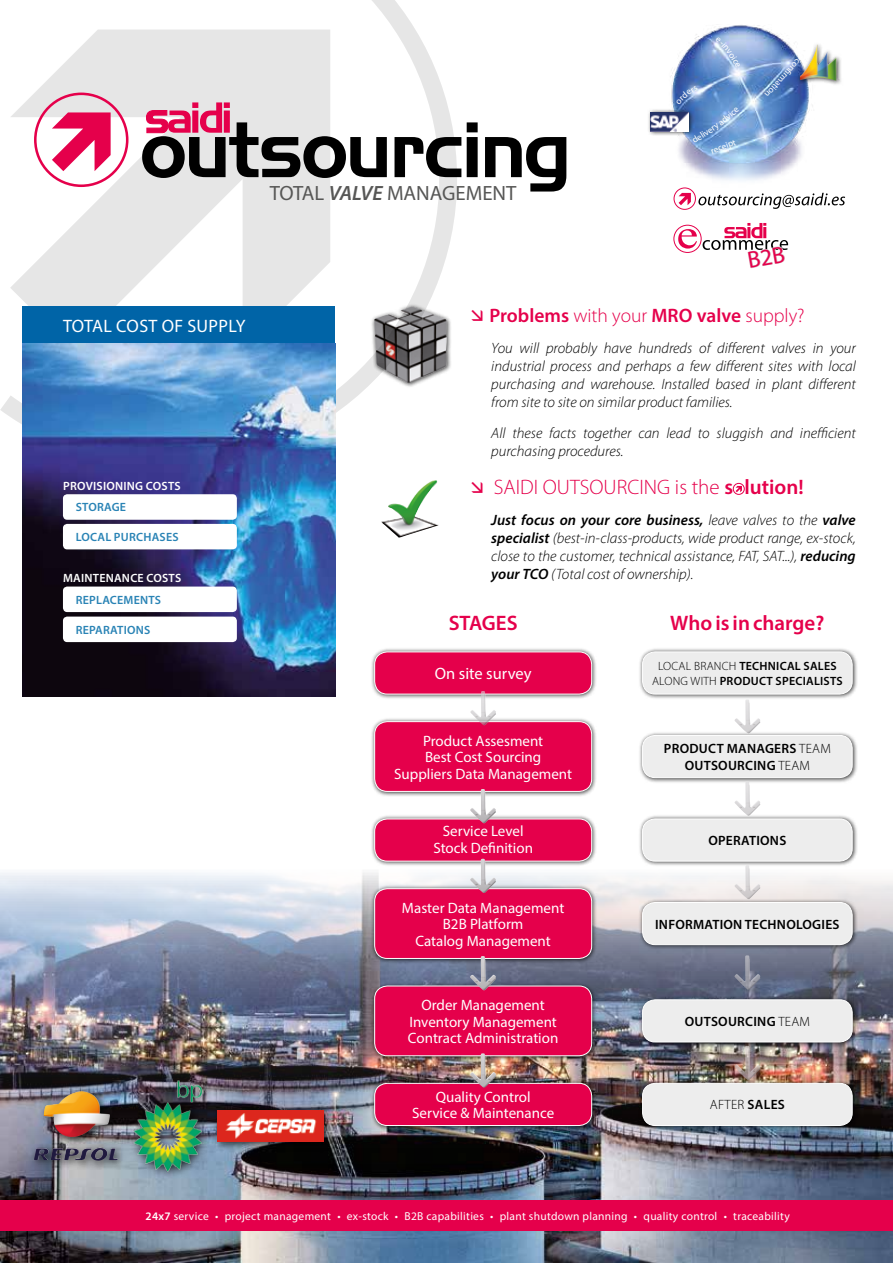
<style>
.page{position:relative;width:893px;height:1263px;background:#fff}
.page>*{position:absolute;margin:0;border:0;box-sizing:border-box;transform-origin:0 0}
.t1{font:300 21px "Myriad Pro";color:#e5004b}
.t2{font:600 21px "Myriad Pro";color:#e5004b}
.t3{font:20.7px "Myriad Pro";color:#575756}
.t4{font:600 19.5px "Myriad Pro";color:#e5004b}
.t5{font:18px "Myriad Pro";letter-spacing:.02em;color:#fff}
.t6{font:16.5px "Myriad Pro";color:#fff}
.t7{font:italic 300 15px/18px "Myriad Pro";color:#000;text-align:justify}
.t8{font:15px/16.5px "Myriad Pro";color:#fff;text-align:center}
.t9{font:600 13.5px/16.2px "Myriad Pro";letter-spacing:.02em;color:#000;text-align:center}
.t10{font:300 13.5px "Myriad Pro";letter-spacing:.02em;color:#000}
.t11{font:600 12px/14.4px "Myriad Pro";letter-spacing:.02em;color:#000;text-align:center}
.t12{font:600 12px "Myriad Pro";letter-spacing:.02em;color:#2983b5}
.t13{font:600 12px "Myriad Pro";letter-spacing:.02em;color:#fff}
.t14{font:11.55px "Myriad Pro";letter-spacing:.025em;color:#fff}
.t15{font:9px "Myriad Pro";color:#fff}
.s1{font-weight:600;font-style:italic}
.s2{font-weight:300}
.s3{font-weight:600}
</style>
<div class="page">
<img style="left:0;top:872px;width:893px;height:391px">
<div style="left:733px;top:483px;width:11px;height:12px;border:1px solid #e5004b;border-radius:50%"></div>
<svg style="left:736px;top:486px;width:6px;height:6px"></svg>
<img style="left:381px;top:480px;width:58px;height:58px">
<div style="left:0;top:1201px;width:893px;height:30px;background:#e5004b"></div>
<svg style="left:0;top:0;width:457px;height:467px"></svg>
<svg style="left:330px;top:102px;width:236px;height:90px"></svg>
<img style="left:670px;top:25px;width:143px;height:163px">
<div style="left:797px;top:41px;width:48px;height:45px;background:#000;opacity:.75"></div>
<img style="left:800px;top:45px;width:39px;height:36px">
<div style="left:647px;top:108px;width:47px;height:28px;background:#000;opacity:.75"></div>
<img style="left:651px;top:112px;width:25px;height:19px">
<div style="left:674px;top:225px;width:27px;height:28px;border:1px solid #e5004b;border-radius:50%"></div>
<svg style="left:678px;top:229px;width:19px;height:20px"></svg>
<svg style="left:698px;top:193px;width:147px;height:16px"></svg>
<div style="left:674px;top:188px;width:22px;height:22px;border:1px solid #e5004b;border-radius:50%"></div>
<svg style="left:679px;top:193px;width:12px;height:12px"></svg>
<div style="left:370px;top:717px;width:228px;height:80px;background:#000;opacity:.75"></div>
<div style="left:375px;top:722px;width:217px;height:69px;background:#e5004b;border-radius:13px"></div>
<div style="left:374px;top:721px;width:218px;height:71px;border:1px solid #fff;border-radius:13px"></div>
<div style="left:370px;top:884px;width:228px;height:80px;background:#000;opacity:.75"></div>
<div style="left:375px;top:889px;width:217px;height:69px;background:#e5004b;border-radius:13px"></div>
<div style="left:374px;top:888px;width:218px;height:71px;border:1px solid #fff;border-radius:13px"></div>
<div style="left:370px;top:982px;width:228px;height:80px;background:#000;opacity:.75"></div>
<div style="left:375px;top:986px;width:217px;height:70px;background:#e5004b;border-radius:13px"></div>
<div style="left:374px;top:985px;width:218px;height:71px;border:1px solid #fff;border-radius:13px"></div>
<div style="left:370px;top:815px;width:228px;height:52px;background:#000;opacity:.75"></div>
<div style="left:375px;top:819px;width:217px;height:42px;background:#e5004b;border-radius:13px"></div>
<div style="left:374px;top:818px;width:218px;height:43px;border:1px solid #fff;border-radius:13px"></div>
<div style="left:370px;top:1079px;width:228px;height:52px;background:#000;opacity:.75"></div>
<div style="left:375px;top:1083px;width:217px;height:42px;background:#e5004b;border-radius:13px"></div>
<div style="left:374px;top:1083px;width:218px;height:43px;border:1px solid #fff;border-radius:13px"></div>
<div style="left:370px;top:648px;width:228px;height:52px;background:#000;opacity:.75"></div>
<div style="left:375px;top:652px;width:217px;height:42px;background:#e5004b;border-radius:13px"></div>
<div style="left:374px;top:651px;width:218px;height:43px;border:1px solid #fff;border-radius:13px"></div>
<img style="left:470px;top:691px;width:26px;height:34px">
<img style="left:470px;top:790px;width:24px;height:33px">
<img style="left:470px;top:859px;width:26px;height:34px">
<img style="left:470px;top:957px;width:26px;height:33px">
<img style="left:470px;top:1054px;width:26px;height:34px">
<div style="left:638px;top:648px;width:220px;height:52px;background:#000;opacity:.75"></div>
<div style="left:643px;top:652px;width:209px;height:42px;background:#ededed;border-radius:13px"></div>
<div style="left:642px;top:651px;width:211px;height:43px;border:1px solid #fff;border-radius:13px"></div>
<div style="left:638px;top:731px;width:220px;height:52px;background:#000;opacity:.75"></div>
<div style="left:643px;top:735px;width:209px;height:43px;background:#ededed;border-radius:13px"></div>
<div style="left:642px;top:735px;width:211px;height:43px;border:1px solid #fff;border-radius:13px"></div>
<div style="left:638px;top:815px;width:220px;height:52px;background:#000;opacity:.75"></div>
<div style="left:643px;top:819px;width:209px;height:42px;background:#ededed;border-radius:13px"></div>
<div style="left:642px;top:818px;width:211px;height:43px;border:1px solid #fff;border-radius:13px"></div>
<div style="left:638px;top:898px;width:220px;height:53px;background:#000;opacity:.75"></div>
<div style="left:643px;top:902px;width:209px;height:43px;background:#ededed;border-radius:13px"></div>
<div style="left:642px;top:902px;width:211px;height:43px;border:1px solid #fff;border-radius:13px"></div>
<div style="left:638px;top:995px;width:220px;height:53px;background:#000;opacity:.75"></div>
<div style="left:643px;top:1000px;width:209px;height:42px;background:#ededed;border-radius:13px"></div>
<div style="left:642px;top:999px;width:211px;height:43px;border:1px solid #fff;border-radius:13px"></div>
<div style="left:638px;top:1079px;width:220px;height:52px;background:#000;opacity:.75"></div>
<div style="left:643px;top:1083px;width:209px;height:42px;background:#ededed;border-radius:13px"></div>
<div style="left:642px;top:1083px;width:211px;height:43px;border:1px solid #fff;border-radius:13px"></div>
<img style="left:734px;top:697px;width:26px;height:37px">
<img style="left:734px;top:779px;width:26px;height:37px">
<img style="left:734px;top:863px;width:26px;height:36px">
<img style="left:734px;top:953px;width:26px;height:37px">
<img style="left:734px;top:1044px;width:26px;height:36px">
<img style="left:23px;top:343px;width:312px;height:354px">
<div style="left:63px;top:494px;width:174px;height:26px;background:#fff;border-radius:4px"></div>
<div style="left:63px;top:524px;width:174px;height:25px;background:#fff;border-radius:4px"></div>
<div style="left:63px;top:586px;width:174px;height:26px;background:#fff;border-radius:4px"></div>
<div style="left:63px;top:617px;width:174px;height:25px;background:#fff;border-radius:4px"></div>
<div style="left:28px;top:1075px;width:306px;height:105px;background:#000;opacity:.75"></div>
<img style="left:217px;top:1110px;width:107px;height:31px">
<img style="left:34px;top:1091px;width:76px;height:70px">
<img style="left:132px;top:1080px;width:71px;height:92px">
<svg style="left:10px;top:25px;width:320px;height:325px"></svg>
<svg style="left:765px;top:87px;width:9px;height:10px"></svg>
<svg style="left:676px;top:86px;width:63px;height:63px;background:#6f96ca"></svg>
<svg style="left:715px;top:37px;width:25px;height:31px"></svg>
<svg style="left:703px;top:223px;width:85px;height:45px"></svg>
<h2 class="t3" style="left:270px;top:181px;width:248px">TOTAL <span class="s1">VALVE</span> MANAGEMENT</h2>
<p class="t15" style="left:709px;top:145px;width:19px;rotate:-20deg">recei</p>
<p class="t15" style="left:803px;top:63px;width:18px;rotate:131deg">conf</p>
<p class="t15" style="left:791px;top:78px;width:21px;rotate:132deg">mr ati</p>
<p class="t5" style="left:63px;top:314px;width:184px">TOTAL COST OF SUPPLY</p>
<p class="t13" style="left:63px;top:478px;width:119px">PROVISIONING COSTS</p>
<p class="t12" style="left:76px;top:500px;width:52px">STORAGE</p>
<p class="t12" style="left:76px;top:529px;width:104px">LOCAL PURCHASES</p>
<p class="t13" style="left:63px;top:570px;width:120px">MAINTENANCE COSTS</p>
<p class="t12" style="left:76px;top:592px;width:87px">REPLACEMENTS</p>
<p class="t12" style="left:76px;top:622px;width:76px">REPARATIONS</p>
<h3 class="t4" style="left:490px;top:303px;width:317px">Problems <span class="s2">with your</span> MRO valve <span class="s2">supply?</span></h3>
<p class="t7" style="left:491px;top:340px;width:366px">You will probably have hundreds of different valves in your industrial process and perhaps a few different sites with local purchasing and warehouse. Installed based in plant different from site to site on similar product families.</p>
<p class="t7" style="left:491px;top:424px;width:366px">All these facts together can lead to sluggish and inefficient purchasing procedures.</p>
<h1 class="t1" style="left:494px;top:475px;width:311px">SAIDI OUTSOURCING is the <span class="s3">s lution!</span></h1>
<p class="t7" style="left:491px;top:511px;width:366px"><span class="s3">Just focus on your core business,</span> leave valves to the <span class="s3">valve specialist</span> (best-in-class-products, wide product range, ex-stock, close to the customer, technical assistance, FAT, SAT...), <span class="s3">reducing your TCO</span> (Total cost of ownership).</p>
<h1 class="t2" style="left:449px;top:610px;width:71px">STAGES</h1>
<p class="t6" style="left:435px;top:663px;width:98px">On site survey</p>
<p class="t8" style="left:394px;top:732px;width:179px">Product Assesment<br>Best Cost Sourcing<br>Suppliers Data Management</p>
<p class="t8" style="left:433px;top:822px;width:101px">Service Level<br>Stock Definition</p>
<p class="t8" style="left:402px;top:899px;width:164px">Master Data Management<br>B2B Platform<br>Catalog Management</p>
<p class="t8" style="left:408px;top:996px;width:152px">Order Management<br>Inventory Management<br>Contract Administration</p>
<p class="t8" style="left:412px;top:1088px;width:144px">Quality Control<br>Service &amp; Maintenance</p>
<h1 class="t2" style="left:670px;top:610px;width:156px">Who is in charge?</h1>
<p class="t11" style="left:652px;top:659px;width:192px"><span class="s2">LOCAL BRANCH</span> TECHNICAL SALES<br><span class="s2">ALONG WITH</span> PRODUCT SPECIALISTS</p>
<p class="t9" style="left:664px;top:740px;width:168px">PRODUCT MANAGERS <span class="s2">TEAM<br></span>OUTSOURCING <span class="s2">TEAM</span></p>
<p class="t9" style="left:708px;top:832px;width:79px">OPERATIONS</p>
<p class="t9" style="left:655px;top:916px;width:186px">INFORMATION TECHNOLOGIES</p>
<p class="t9" style="left:685px;top:1013px;width:127px">OUTSOURCING <span class="s2">TEAM</span></p>
<p class="t10" style="left:710px;top:1097px;width:77px">AFTER <span class="s3">SALES</span></p>
<p class="t14" style="left:146px;top:1209px;width:646px"><span class="s3">24x7</span> service • project management • ex-stock • B2B capabilities • plant shutdown planning • quality control • traceability</p>
</div>
